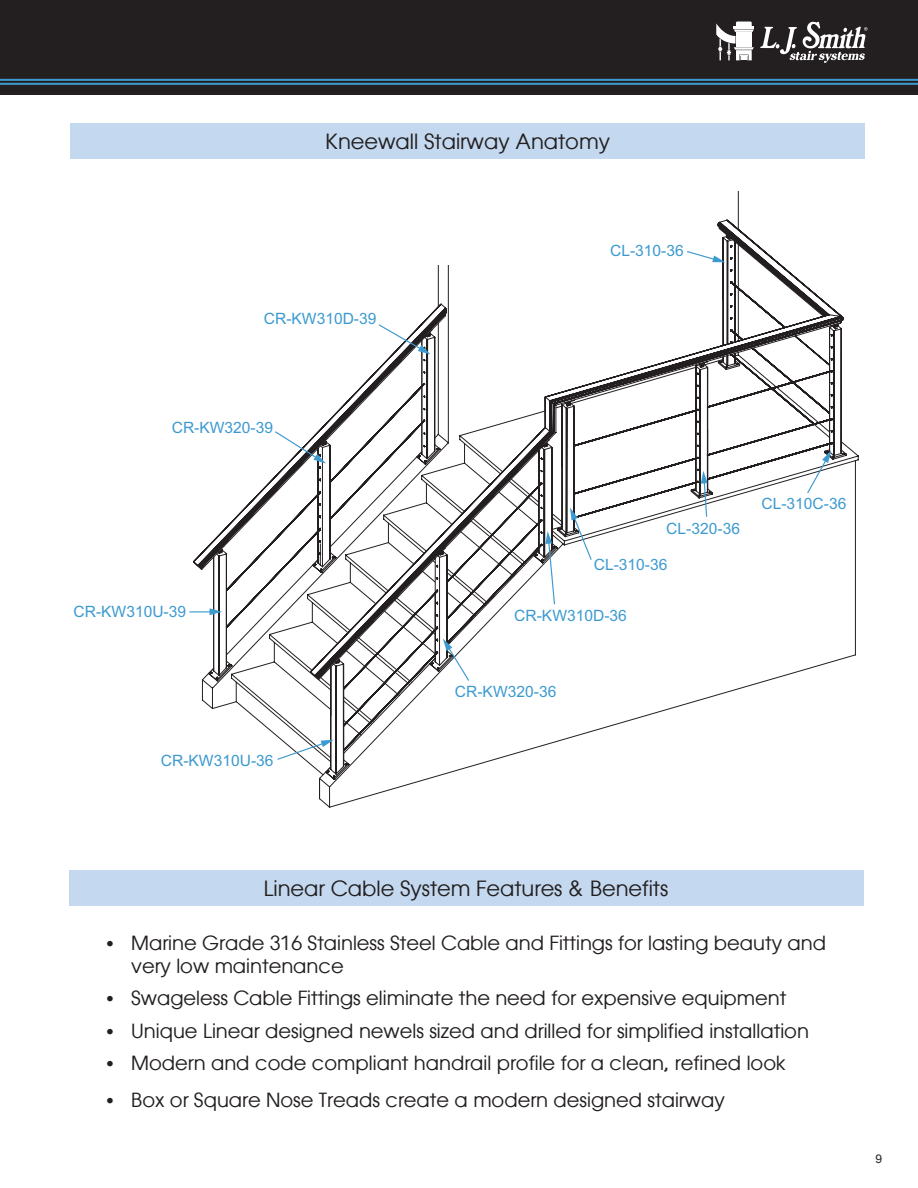
<style>
.page{position:relative;width:918px;height:1188px;background:#fff}
.page>*{position:absolute;margin:0;border:0;box-sizing:border-box;transform-origin:0 0}
.t1{font:21px "Atlanta";color:#231f20}
.t2{font:19.5px/23.4px "Atlanta";color:#231f20}
.t3{font:15.6px "Arial";color:#3c9ad0}
.t4{font:12px "Arial";color:#231f20}
</style>
<div class="page">
<div style="left:0;top:0;width:918px;height:95px;background:#231f20"></div>
<hr style="left:0;top:79px;width:918px;height:2px;background:#3e9ad0">
<hr style="left:0;top:83px;width:918px;height:2px;background:#3e9ad0">
<svg style="left:369px;top:21px;width:549px;height:640px"></svg>
<svg style="left:369px;top:282px;width:468px;height:465px"></svg>
<svg style="left:369px;top:383px;width:146px;height:307px"></svg>
<svg style="left:794px;top:323px;width:70px;height:172px"></svg>
<svg style="left:427px;top:551px;width:43px;height:131px"></svg>
<svg style="left:515px;top:234px;width:227px;height:520px"></svg>
<svg style="left:377px;top:323px;width:70px;height:155px"></svg>
<svg style="left:188px;top:78px;width:181px;height:718px"></svg>
<div style="left:408px;top:182px;width:87px;height:83px;background:#fff"></div>
<div style="left:70px;top:124px;width:795px;height:35px;background:#c4d9ef"></div>
<div style="left:69px;top:870px;width:795px;height:36px;background:#c4d9ef"></div>
<svg style="left:716px;top:22px;width:38px;height:38px"></svg>
<svg style="left:760px;top:21px;width:107px;height:42px"></svg>
<p class="t1" style="left:326px;top:126px;width:286px">Kneewall Stairway Anatomy</p>
<p class="t3" style="left:264px;top:308px;width:114px">CR-KW310D-39</p>
<p class="t3" style="left:610px;top:239px;width:75px">CL-310-36</p>
<p class="t3" style="left:172px;top:417px;width:103px">CR-KW320-39</p>
<p class="t3" style="left:74px;top:601px;width:114px">CR-KW310U-39</p>
<p class="t3" style="left:161px;top:750px;width:114px">CR-KW310U-36</p>
<p class="t3" style="left:666px;top:518px;width:75px">CL-320-36</p>
<p class="t3" style="left:594px;top:554px;width:75px">CL-310-36</p>
<p class="t3" style="left:514px;top:605px;width:114px">CR-KW310D-36</p>
<p class="t3" style="left:761px;top:493px;width:86px">CL-310C-36</p>
<p class="t3" style="left:455px;top:681px;width:103px">CR-KW320-36</p>
<p class="t1" style="left:264px;top:873px;width:406px">Linear Cable System Features &amp; Benefits</p>
<p class="t2" style="left:131px;top:930px;width:696px;text-indent:-27px">• Marine Grade 316 Stainless Steel Cable and Fittings for lasting beauty and very low maintenance</p>
<p class="t2" style="left:104px;top:985px;width:684px">• Swageless Cable Fittings eliminate the need for expensive equipment</p>
<p class="t2" style="left:104px;top:1018px;width:706px">• Unique Linear designed newels sized and drilled for simplified installation</p>
<p class="t2" style="left:104px;top:1050px;width:683px">• Modern and code compliant handrail profile for a clean, refined look</p>
<p class="t2" style="left:104px;top:1087px;width:622px">• Box or Square Nose Treads create a modern designed stairway</p>
<p class="t4" style="left:876px;top:1151px;width:8px">9</p>
</div>
